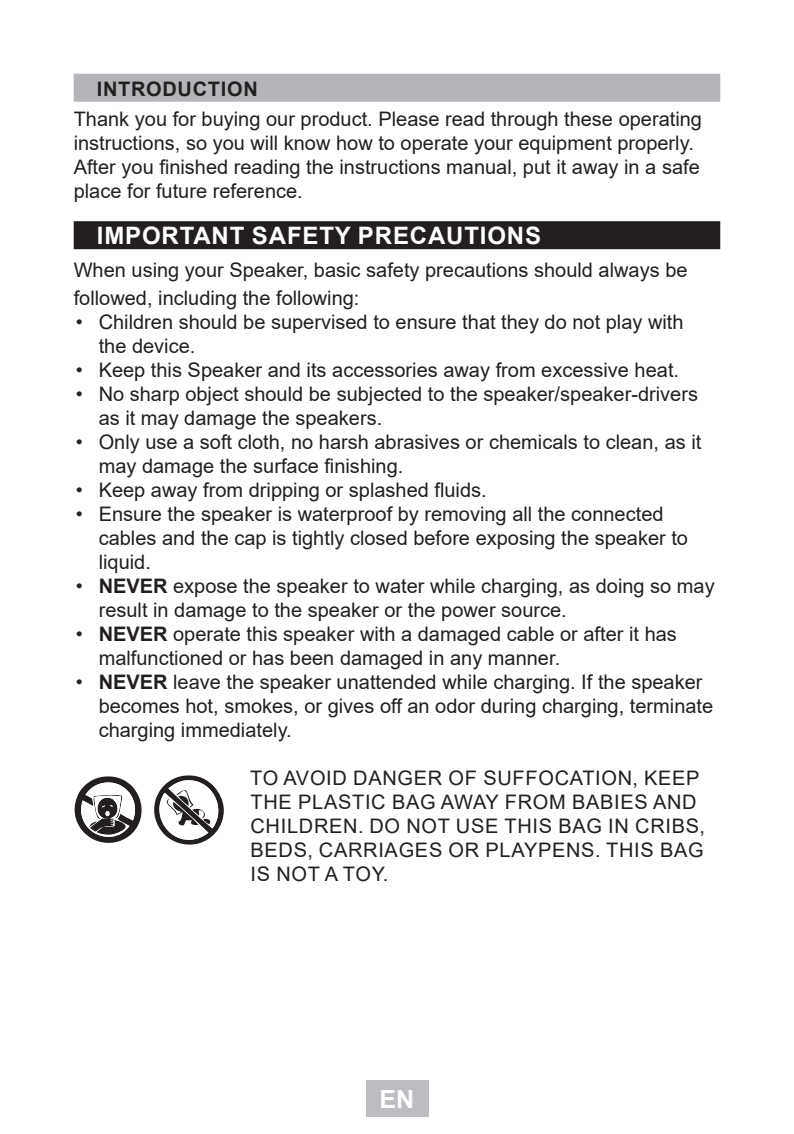
<style>
.page{position:relative;width:794px;height:1134px;background:#fff}
.page>*{position:absolute;margin:0;border:0;box-sizing:border-box;transform-origin:0 0}
.t1{font:700 25.2px "Arial";color:#fff}
.Title_BLACK{font:700 24px "Arial";letter-spacing:.035em;color:#fff}
.Text{font:20px/24px "Arial";color:#231f20}
.WARNINGS{font:20px/24px "Arial";letter-spacing:.035em;color:#231f20}
.Title_GREY{font:700 20px "Arial";letter-spacing:.035em;color:#231f20}
.s1{font-weight:700}
</style>
<div class="page">
<div style="left:366px;top:1080px;width:62px;height:37px;background:#bcbdc0"></div>
<div style="left:74px;top:74px;width:646px;height:28px;background:#b4b5b8"></div>
<div style="left:74px;top:221px;width:646px;height:28px;background:#231f20"></div>
<svg style="left:154px;top:775px;width:70px;height:70px"></svg>
<svg style="left:74px;top:776px;width:68px;height:67px"></svg>
<p class="Title_GREY" style="left:97px;top:75px;width:163px">INTRODUCTION</p>
<p class="Text" style="left:74px;top:107px;width:630px">Thank you for buying our product. Please read through these operating instructions, so you will know how to operate your equipment properly.<br>After you finished reading the instructions manual, put it away in a safe place for future reference.</p>
<p class="Title_BLACK" style="left:97px;top:218px;width:446px">IMPORTANT SAFETY PRECAUTIONS</p>
<p class="Text" style="left:74px;top:256px;width:615px;line-height:28px">When using your Speaker, basic safety precautions should always be followed, including the following:</p>
<p class="Text" style="left:99px;top:310px;width:586px;text-indent:-23px">• Children should be supervised to ensure that they do not play with the device.</p>
<p class="Text" style="left:76px;top:358px;width:604px">• Keep this Speaker and its accessories away from excessive heat.</p>
<p class="Text" style="left:99px;top:382px;width:601px;text-indent:-23px">• No sharp object should be subjected to the speaker/speaker-drivers as it may damage the speakers.</p>
<p class="Text" style="left:99px;top:430px;width:604px;text-indent:-23px">• Only use a soft cloth, no harsh abrasives or chemicals to clean, as it may damage the surface finishing.</p>
<p class="Text" style="left:76px;top:478px;width:412px">• Keep away from dripping or splashed fluids.</p>
<p class="Text" style="left:99px;top:502px;width:591px;text-indent:-23px">• Ensure the speaker is waterproof by removing all the connected cables and the cap is tightly closed before exposing the speaker to liquid.</p>
<p class="Text" style="left:99px;top:574px;width:617px;text-indent:-23px">• <span class="s1">NEVER</span> expose the speaker to water while charging, as doing so may result in damage to the speaker or the power source.</p>
<p class="Text" style="left:99px;top:622px;width:580px;text-indent:-23px">• <span class="s1">NEVER</span> operate this speaker with a damaged cable or after it has malfunctioned or has been damaged in any manner.</p>
<p class="Text" style="left:99px;top:670px;width:616px;text-indent:-23px">• <span class="s1">NEVER</span> leave the speaker unattended while charging. If the speaker becomes hot, smokes, or gives off an odor during charging, terminate charging immediately.</p>
<p class="WARNINGS" style="left:250px;top:766px;width:456px">TO AVOID DANGER OF SUFFOCATION, KEEP<br>THE PLASTIC BAG AWAY FROM BABIES AND<br>CHILDREN. DO NOT USE THIS BAG IN CRIBS,<br>BEDS, CARRIAGES OR PLAYPENS. THIS BAG<br>IS NOT A TOY.</p>
<p class="t1" style="left:379px;top:1082px;width:36px">EN</p>
</div>
